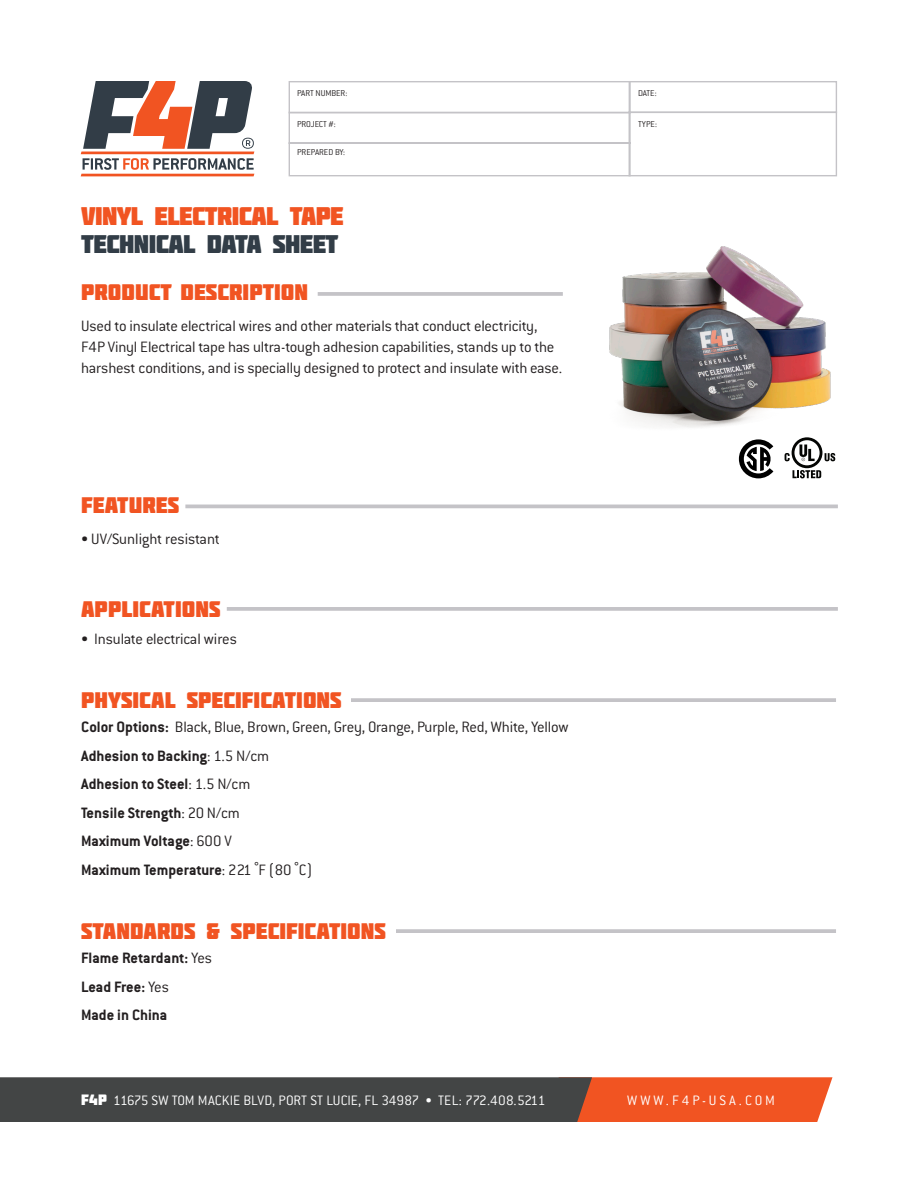
<style>
.page{position:relative;width:918px;height:1188px;background:#fff}
.page>*{position:absolute;margin:0;border:0;box-sizing:border-box;transform-origin:0 0}
.t1{font:25.5px "Molot";letter-spacing:-.025em;color:#f15422}
.t2{font:25.5px "Molot";letter-spacing:-.025em;color:#323d47}
.t3{font:22.5px "Molot";color:#f15422}
.t4{font:300 16.5px/21px "Conduit ITC";letter-spacing:-.015em;color:#231f20}
.t5{font:700 16.5px "Conduit ITC";color:#231f20}
.t6{font:300 15px "Conduit ITC";color:#fff}
.t7{font:300 15px "Conduit ITC";letter-spacing:.2em;color:#fff}
.t8{font:300 9.3px "Conduit ITC";letter-spacing:-.005em;color:#231f20}
.s1{font-weight:700}
.s2{font-weight:300}
.s3{font-family:"Barlow Condensed";font-weight:400}
.s4{font-family:"Molot";font-weight:400}
</style>
<div class="page">
<svg style="left:0;top:1077px;width:833px;height:45px;background:#774c3d"></svg>
<svg style="left:288px;top:81px;width:550px;height:96px"></svg>
<div style="left:629px;top:112px;width:208px;height:64px;border:1px solid #c4c3c7"></div>
<svg style="left:81px;top:81px;width:173px;height:95px"></svg>
<svg style="left:351px;top:698px;width:485px;height:4px;background:#c7c6ca"></svg>
<hr style="left:318px;top:292px;width:245px;height:4px;background:#c4c3c7">
<hr style="left:185px;top:505px;width:653px;height:3px;background:#c4c3c7">
<hr style="left:227px;top:607px;width:611px;height:4px;background:#c4c3c7">
<svg style="left:396px;top:929px;width:440px;height:4px;background:#c7c6ca"></svg>
<img style="left:609px;top:246px;width:222px;height:182px">
<svg style="left:785px;top:437px;width:50px;height:41px"></svg>
<svg style="left:739px;top:439px;width:34px;height:39px"></svg>
<p class="t8" style="left:297px;top:88px;width:52px">PART NUMBER:</p>
<p class="t8" style="left:638px;top:88px;width:20px">DATE:</p>
<p class="t8" style="left:297px;top:119px;width:40px">PROJECT #:</p>
<p class="t8" style="left:638px;top:119px;width:20px">TYPE:</p>
<p class="t8" style="left:297px;top:147px;width:49px">PREPARED BY:</p>
<p class="t1" style="left:81px;top:201px;width:264px">VINYL ELECTRICAL TAPE</p>
<p class="t2" style="left:81px;top:229px;width:259px">TECHNICAL DATA SHEET</p>
<p class="t3" style="left:81px;top:279px;width:228px">PRODUCT DESCRIPTION</p>
<p class="t4" style="left:81px;top:315px;width:482px">Used to insulate electrical wires and other materials that conduct electricity,<br>F4P Vinyl Electrical tape has ultra-tough adhesion capabilities, stands up to the harshest conditions, and is specially designed to protect and insulate with ease.</p>
<p class="t3" style="left:81px;top:492px;width:99px">FEATURES</p>
<p class="t4" style="left:81px;top:528px;width:140px">• UV/Sunlight resistant</p>
<p class="t3" style="left:81px;top:596px;width:141px">APPLICATIONS</p>
<p class="t4" style="left:81px;top:628px;width:157px">• Insulate electrical wires</p>
<p class="t3" style="left:81px;top:687px;width:262px">PHYSICAL SPECIFICATIONS</p>
<p class="t4" style="left:81px;top:716px;width:489px"><span class="s1">Color Options:</span> Black, Blue, Brown, Green, Grey, Orange, Purple, Red, White, Yellow</p>
<p class="t5" style="left:81px;top:746px;width:190px">Adhesion to Backing<span class="s2">: 1.5 N/cm</span></p>
<p class="t5" style="left:81px;top:774px;width:171px">Adhesion to Steel<span class="s2">: 1.5 N/cm</span></p>
<p class="t5" style="left:81px;top:803px;width:160px">Tensile Strength<span class="s2">: 20 N/cm</span></p>
<p class="t5" style="left:81px;top:831px;width:152px">Maximum Voltage<span class="s2">: 600 V</span></p>
<p class="t5" style="left:81px;top:860px;width:233px">Maximum Temperature<span class="s2">: 221</span> <span class="s3">˚</span><span class="s2">F (80</span> <span class="s3">˚</span><span class="s2">C)</span></p>
<p class="t3" style="left:81px;top:918px;width:306px">STANDARDS &amp; SPECIFICATIONS</p>
<p class="t5" style="left:81px;top:948px;width:132px">Flame Retardant: <span class="s2">Yes</span></p>
<p class="t5" style="left:81px;top:977px;width:89px">Lead Free: <span class="s2">Yes</span></p>
<p class="t5" style="left:81px;top:1005px;width:88px">Made in China</p>
<p class="t6" style="left:81px;top:1092px;width:466px"><span class="s4">F4P</span> 11675 SW TOM MACKIE BLVD, PORT ST LUCIE, FL 34987 • TEL: 772.408.5211</p>
<p class="t7" style="left:627px;top:1092px;width:149px">WWW.F4P-USA.COM</p>
</div>
